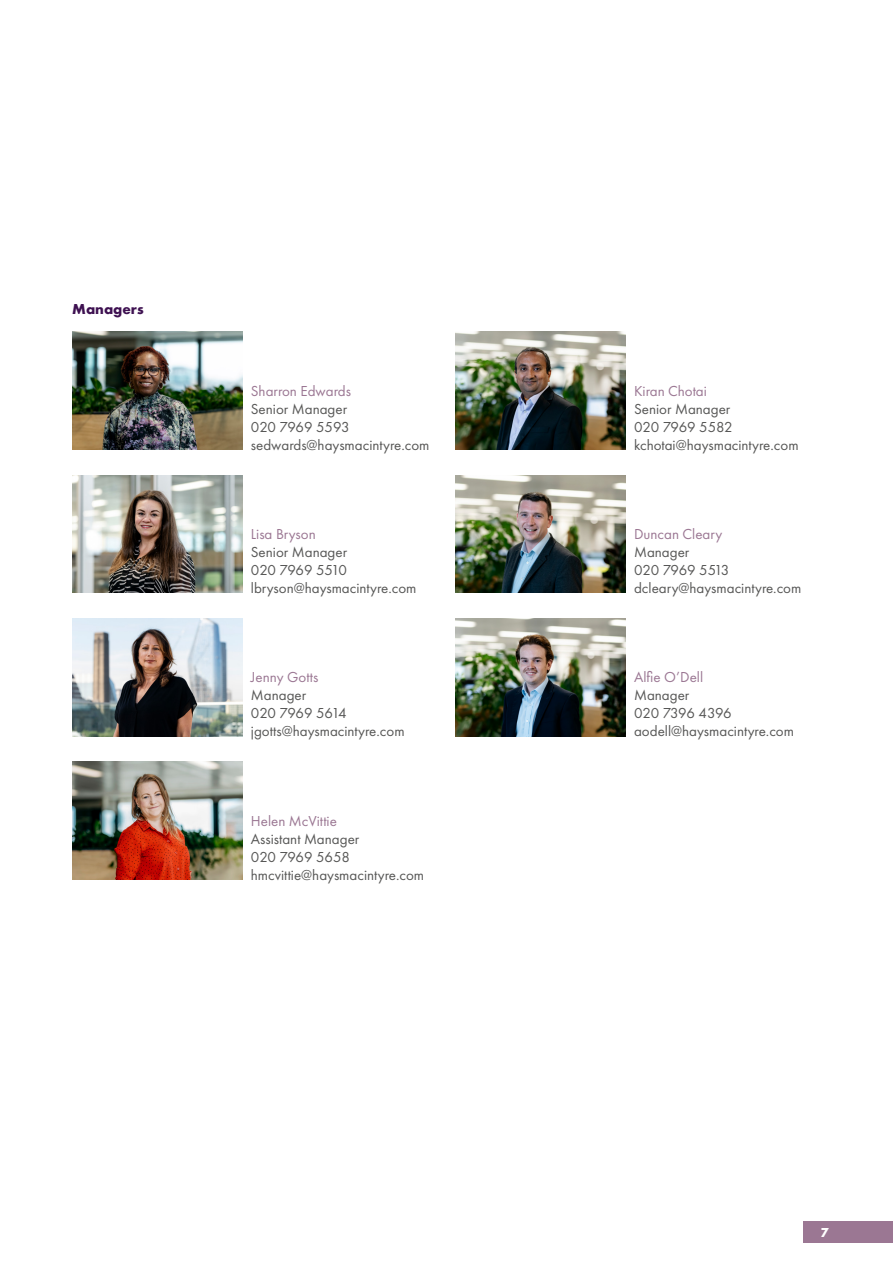
<style>
.page{position:relative;width:893px;height:1263px;background:#fff}
.page>*{position:absolute;margin:0;border:0;box-sizing:border-box;transform-origin:0 0}
.t1{font:15px/18px "Futura PT";color:#575756}
.t2{font:15px "Futura PT";color:#9b7793}
.t3{font:700 15px "Futura PT";color:#3e1151}
.t4{font:700 13.5px "Futura PT";color:#fff}
</style>
<div class="page">
<img style="left:72px;top:475px;width:170px;height:118px">
<img style="left:72px;top:332px;width:170px;height:118px">
<img style="left:72px;top:618px;width:170px;height:118px">
<img style="left:72px;top:762px;width:170px;height:118px">
<img style="left:455px;top:475px;width:171px;height:118px">
<img style="left:455px;top:332px;width:171px;height:118px">
<img style="left:455px;top:618px;width:171px;height:118px">
<div style="left:804px;top:1221px;width:89px;height:21px;background:#9b7793"></div>
<p class="t3" style="left:72px;top:299px;width:73px">Managers</p>
<p class="t2" style="left:251px;top:382px;width:102px">Sharron Edwards</p>
<p class="t1" style="left:251px;top:399px;width:180px">Senior Manager<br>020 7969 5593 sedwards@haysmacintyre.com</p>
<p class="t2" style="left:251px;top:525px;width:66px">Lisa Bryson</p>
<p class="t1" style="left:251px;top:543px;width:167px">Senior Manager<br>020 7969 5510 lbryson@haysmacintyre.com</p>
<p class="t2" style="left:251px;top:668px;width:69px">Jenny Gotts</p>
<p class="t1" style="left:251px;top:686px;width:155px">Manager<br>020 7969 5614 jgotts@haysmacintyre.com</p>
<p class="t2" style="left:251px;top:812px;width:88px">Helen McVittie</p>
<p class="t1" style="left:251px;top:830px;width:175px">Assistant Manager<br>020 7969 5658 hmcvittie@haysmacintyre.com</p>
<p class="t2" style="left:634px;top:382px;width:74px">Kiran Chotai</p>
<p class="t1" style="left:634px;top:399px;width:166px">Senior Manager<br>020 7969 5582 kchotai@haysmacintyre.com</p>
<p class="t2" style="left:634px;top:525px;width:90px">Duncan Cleary</p>
<p class="t1" style="left:634px;top:543px;width:169px">Manager<br>020 7969 5513 dcleary@haysmacintyre.com</p>
<p class="t2" style="left:634px;top:668px;width:71px">Alfie O’Dell</p>
<p class="t1" style="left:634px;top:686px;width:161px">Manager<br>020 7396 4396 aodell@haysmacintyre.com</p>
<p class="t4" style="left:821px;top:1223px;width:10px">7</p>
</div>
